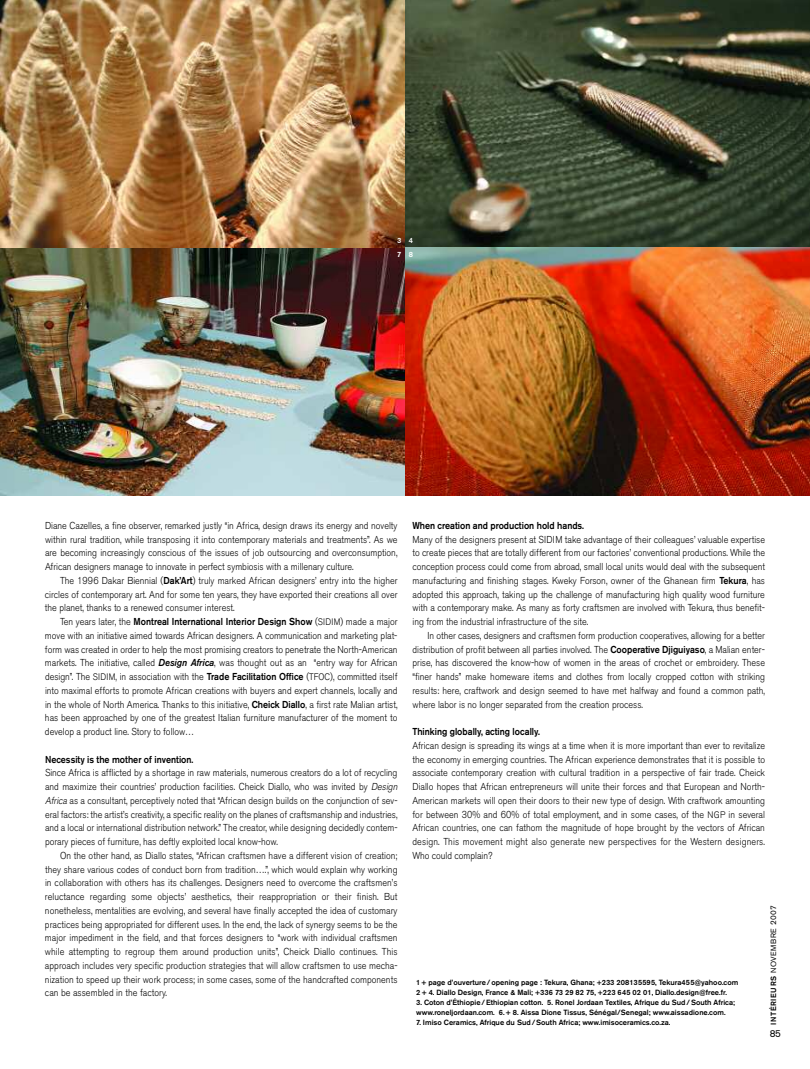
<style>
.page{position:relative;width:810px;height:1069px;background:#fff}
.page>*{position:absolute;margin:0;border:0;box-sizing:border-box;transform-origin:0 0}
.t1{font:300 10px/13.8px "Akzidenz Grotesk BE";color:#000;text-align:justify;scale:.9 1}
.t2{font:500 10px "Akzidenz Grotesk BE";color:#000;scale:.9 1}
.t3{font:10px "Akzidenz Grotesk BE";color:#000}
.t4{font:500 7.5px/10px "Akzidenz Grotesk BE";color:#000}
.t5{font:500 7.5px "Akzidenz Grotesk BE";letter-spacing:.09em;color:#000}
.t6{font:500 7.5px/13.2px "Akzidenz Grotesk BE";color:#fff}
.s1{font-weight:500}
.s2{font-size:9.38px}
.s3{font-weight:500;font-style:italic}
.s4{font-style:italic}
.s5{font-weight:400}
.s6{font-weight:400;font-size:8.12px}
</style>
<div class="page">
<img style="left:0;top:0;width:810px;height:495px">
<p class="t6" style="left:397px;top:235px;width:17px">3 4<br>7 8</p>
<p class="t1" style="left:45px;top:519px;width:393px">Diane Cazelles, a fine observer, remarked justly “in Africa, design draws its energy and novelty within rural tradition, while transposing it into contemporary materials and treatments”. As we are becoming increasingly conscious of the issues of job outsourcing and overconsumption, African designers manage to innovate in perfect symbiosis with a millenary culture.</p>
<p class="t1" style="left:45px;top:574px;width:393px;text-indent:15px">The 1996 Dakar Biennial (<span class="s1">Dak’Art</span>) truly marked African designers’ entry into the higher circles of contemporary art. And for some ten years, they have exported their creations all over the planet, thanks to a renewed consumer interest.</p>
<p class="t1" style="left:45px;top:615px;width:393px;text-indent:15px">Ten years later, the <span class="s1">Montreal International Interior Design Show</span> (<span class="s2">SIDIM</span>) made a major move with an initiative aimed towards African designers. A communication and marketing plat&shy;form was created in order to help the most promising creators to penetrate the North-American markets. The initiative, called <span class="s3">Design Africa</span>, was thought out as an “entry way for African design”. The <span class="s2">SIDIM</span>, in association with the <span class="s1">Trade Facilitation Office</span> (<span class="s2">TFOC</span>), committed itself into maximal efforts to promote African creations with buyers and expert channels, locally and in the whole of North America. Thanks to this initiative, <span class="s1">Cheick Diallo</span>, a first rate Malian artist, has been approached by one of the greatest Italian furniture manufacturer of the moment to develop a product line. Story to follow…</p>
<p class="t2" style="left:45px;top:755px;width:166px">Necessity is the mother of invention.</p>
<p class="t1" style="left:45px;top:767px;width:395px;text-align:left">Since Africa is afflicted by a shortage in raw materials, numerous creators do a lot of recycling and maximize their countries’ production facilities. Cheick Diallo, who was invited by <span class="s4">Design Africa</span>as a consultant, perceptively noted that “African design builds on the conjunction of sev&shy;eral factors: the artist’s creativity, a specific reality on the planes of craftsmanship and industries, and a local or international distribution network.” The creator, while designing decidedly contem&shy;porary pieces of furniture, has deftly exploited local know-how.</p>
<p class="t1" style="left:45px;top:849px;width:393px;text-indent:15px">On the other hand, as Diallo states, “African craftsmen have a different vision of creation; they share various codes of conduct born from tradition….”, which would explain why working in collaboration with others has its challenges. Designers need to overcome the craftsmen’s reluctance regarding some objects’ aesthetics, their reappropriation or their finish. But nonetheless, mentalities are evolving, and several have finally accepted the idea of customary practices being appropriated for different uses. In the end, the lack of synergy seems to be the major impediment in the field, and that forces designers to “work with individual craftsmen while attempting to regroup them around production units”, Cheick Diallo continues. This approach includes very specific production strategies that will allow craftsmen to use mecha&shy;nization to speed up their work process; in some cases, some of the handcrafted components can be assembled in the factory.</p>
<p class="t2" style="left:412px;top:522px;width:192px">When creation and production hold hands.</p>
<p class="t1" style="left:412px;top:533px;width:393px">Many of the designers present at SIDIM take advantage of their colleagues’ valuable expertise to create pieces that are totally different from our factories’ conventional productions. While the conception process could come from abroad, small local units would deal with the subsequent manufacturing and finishing stages. Kweky Forson, owner of the Ghanean firm <span class="s1">Tekura</span>, has adopted this approach, taking up the challenge of manufacturing high quality wood furniture with a contemporary make. As many as forty craftsmen are involved with Tekura, thus benefit&shy;ing from the industrial infrastructure of the site.</p>
<p class="t1" style="left:413px;top:629px;width:393px;text-indent:15px">In other cases, designers and craftsmen form production cooperatives, allowing for a better distribution of profit between all parties involved. The <span class="s1">Cooperative Djiguiyaso</span>, a Malian enter&shy;prise, has discovered the know-how of women in the areas of crochet or embroidery. These “finer hands” make homeware items and clothes from locally cropped cotton with striking results: here, craftwork and design seemed to have met halfway and found a common path, where labor is no longer separated from the creation process.</p>
<p class="t2" style="left:412px;top:728px;width:143px">Thinking globally, acting locally.</p>
<p class="t1" style="left:412px;top:739px;width:393px">African design is spreading its wings at a time when it is more important than ever to revitalize the economy in emerging countries. The African experience demonstrates that it is possible to associate contemporary creation with cultural tradition in a perspective of fair trade. Cheick Diallo hopes that African entrepreneurs will unite their forces and that European and North-American markets will open their doors to their new type of design. With craftwork amounting for between 30% and 60% of total employment, and in some cases, of the <span class="s2">NGP</span> in several African countries, one can fathom the magnitude of hope brought by the vectors of African design. This movement might also generate new perspectives for the Western designers.<br>Who could complain?</p>
<p class="t4" style="left:416px;top:977px;width:324px">1+ page d’ouverture/opening page : Tekura, Ghana; +233 208135595, Tekura455@yahoo.com<br>2 + 4. Diallo Design, France &amp; Mali; +336 73 29 82 75, +223 645 02 01, Diallo.design@free.fr.</p>
<p class="t4" style="left:416px;top:997px;width:320px">3. Coton d’Éthiopie/Ethiopian cotton. 5. Ronel Jordaan Textiles, Afrique du Sud/South Africa; www.roneljordaan.com. 6. + 8. Aissa Dione Tissus, Sénégal/Senegal; www.aissadione.com.</p>
<p class="t4" style="left:416px;top:1017px;width:256px">7. Imiso Ceramics, Afrique du Sud/South Africa; www.imisoceramics.co.za.</p>
<p class="t5" style="left:771px;top:1024px;width:121px;rotate:-90deg">INTÉRIEURS <span class="s5">NOVEMBRE</span> <span class="s6">2007</span></p>
<p class="t3" style="left:770px;top:1029px;width:13px">85</p>
</div>
